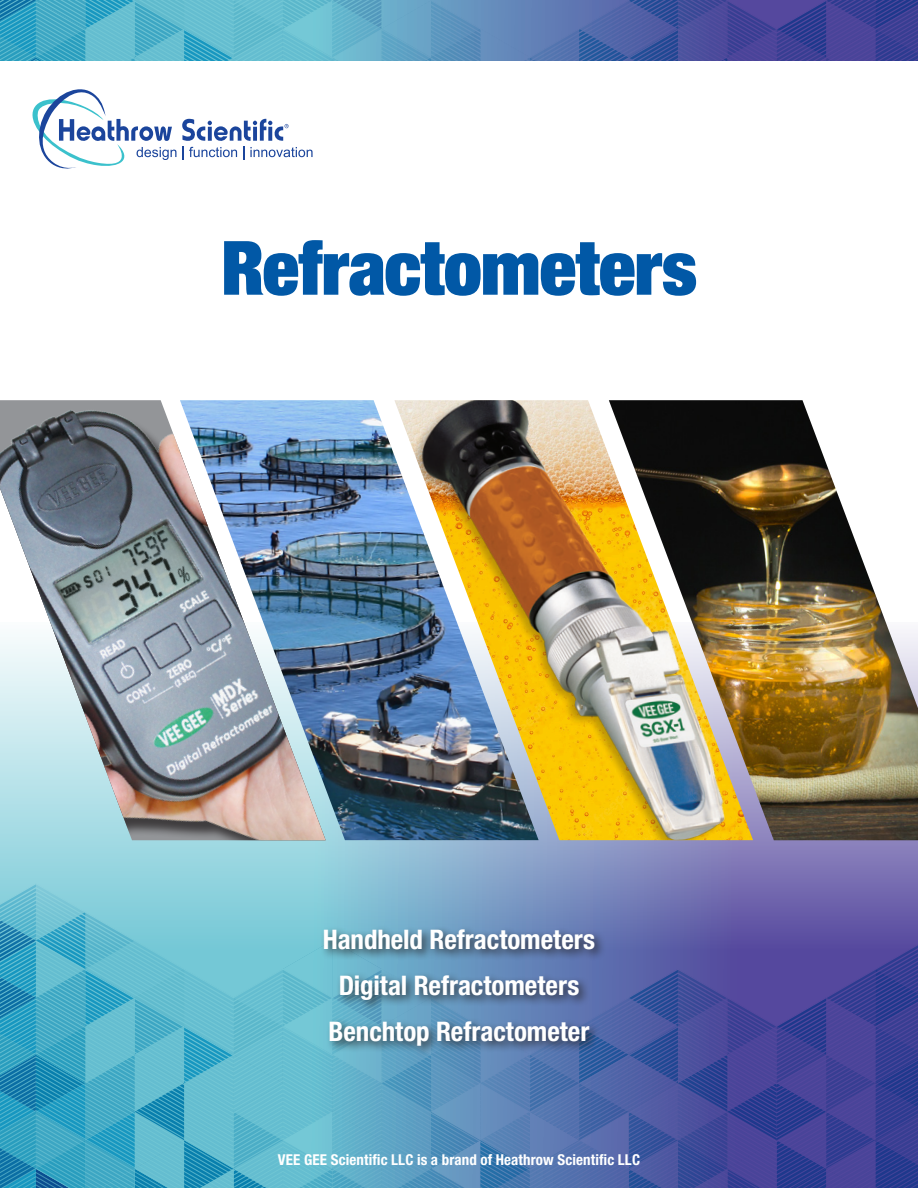
<style>
.page{position:relative;width:918px;height:1188px;background:#fff}
.page>*{position:absolute;margin:0;border:0;box-sizing:border-box;transform-origin:0 0}
._2017_CP_H1{font:900 condensed 75px "Helvetica Neue LT Std";letter-spacing:-.005em;color:#0158a6}
._2017_CP_Sub-Heading{font:700 condensed 27px "Helvetica Neue LT Std";color:#fff}
._2017_CP_Sub-Heading-2{font:700 condensed 15px "Helvetica Neue LT Std";letter-spacing:.005em;color:#fff}
</style>
<div class="page">
<svg style="left:0;top:0;width:918px;height:61px;background:#5286b6"></svg>
<svg style="left:0;top:840px;width:918px;height:348px;background:#5e8cba"></svg>
<img style="left:0;top:400px;width:180px;height:440px">
<img style="left:753px;top:400px;width:165px;height:440px">
<img style="left:180px;top:400px;width:214px;height:440px">
<div style="left:320px;top:925px;width:286px;height:132px;background:#231f20;opacity:.75"></div>
<img style="left:394px;top:400px;width:359px;height:440px">
<svg style="left:32px;top:89px;width:281px;height:80px"></svg>
<p class="_2017_CP_H1" style="left:221px;top:220px;width:477px">Refractometers</p>
<p class="_2017_CP_Sub-Heading" style="left:323px;top:923px;width:274px">Handheld Refractometers</p>
<p class="_2017_CP_Sub-Heading" style="left:339px;top:969px;width:242px">Digital Refractometers</p>
<p class="_2017_CP_Sub-Heading" style="left:329px;top:1015px;width:262px">Benchtop Refractometer</p>
<p class="_2017_CP_Sub-Heading-2" style="left:278px;top:1150px;width:364px">VEE GEE Scientific LLC is a brand of Heathrow Scientific LLC</p>
</div>
